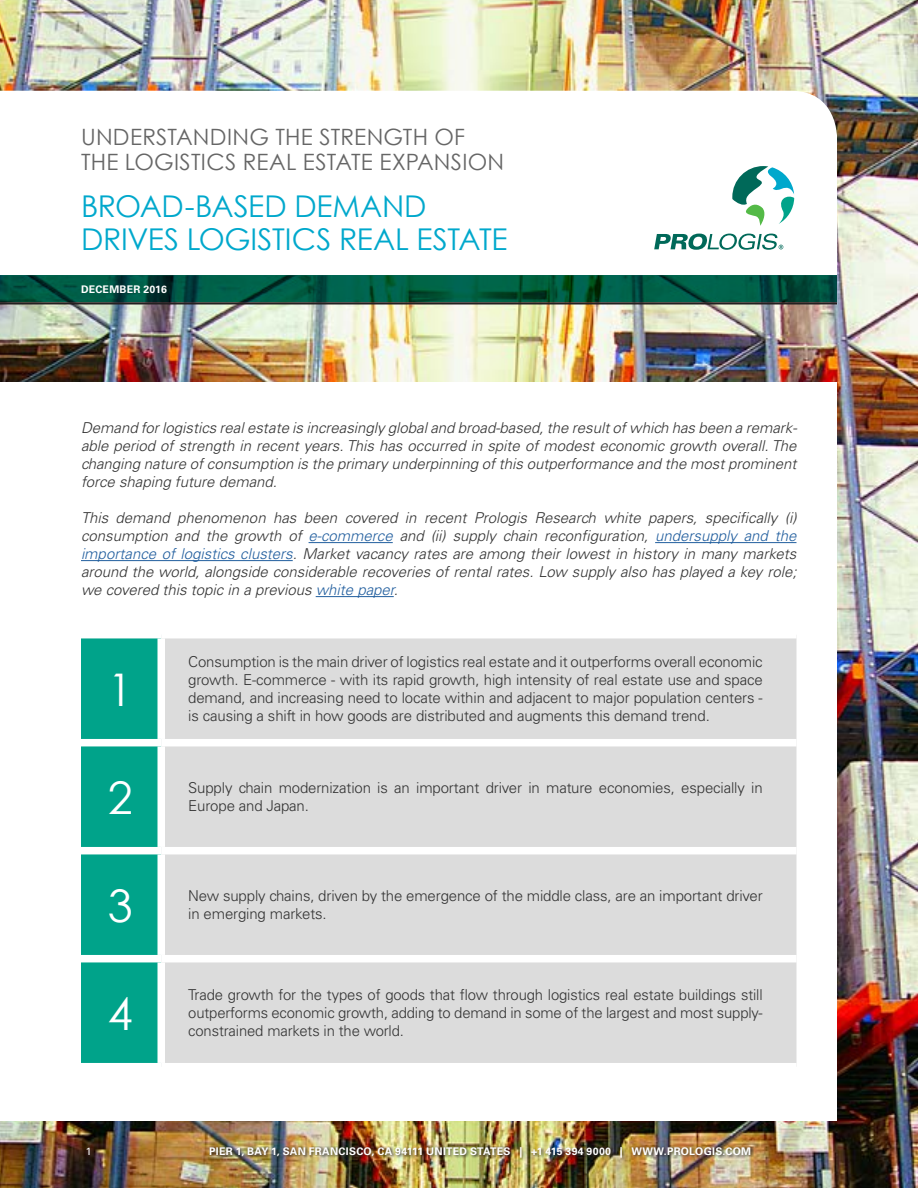
<style>
.page{position:relative;width:918px;height:1188px;background:#fff}
.page>*{position:absolute;margin:0;border:0;box-sizing:border-box;transform-origin:0 0}
.t1{font:45px "Century Gothic";color:#fff}
.t2{font:30px/33px "Century Gothic";letter-spacing:-.01em;color:#00a8cc}
.t3{font:22.5px/25.5px "Century Gothic";letter-spacing:.01em;color:#666}
.t4{font:italic 300 15px/18px "Univers LT Std";color:#333;text-align:justify}
.t5{font:300 15px/18px "Univers LT Std";letter-spacing:-.01em;color:#333;text-align:justify}
.t6{font:700 10.5px "Univers LT Std";letter-spacing:.02em;color:#fff}
.t7{font:10.5px "Univers LT Std";color:#fff}
.s1{color:#215e9e}
</style>
<div class="page">
<img style="left:0;top:0;width:918px;height:1188px">
<svg style="left:0;top:91px;width:837px;height:184px"></svg>
<div style="left:0;top:382px;width:837px;height:738px;background:#fff"></div>
<hr style="left:0;top:302px;width:837px;height:2px;background:#231f20">
<svg style="left:732px;top:166px;width:62px;height:60px"></svg>
<svg style="left:654px;top:234px;width:129px;height:16px"></svg>
<hr style="left:309px;top:542px;width:84px;height:1px;background:#215e9e">
<hr style="left:655px;top:542px;width:141px;height:1px;background:#215e9e">
<hr style="left:81px;top:560px;width:212px;height:1px;background:#215e9e">
<hr style="left:316px;top:596px;width:78px;height:1px;background:#215e9e">
<div style="left:81px;top:638px;width:77px;height:425px;background:#00a38a"></div>
<div style="left:165px;top:638px;width:631px;height:425px;background:#dcdcdc"></div>
<div style="left:81px;top:739px;width:80px;height:7px;background:#fff"></div>
<div style="left:161px;top:739px;width:635px;height:7px;background:#fff"></div>
<div style="left:81px;top:847px;width:80px;height:7px;background:#fff"></div>
<div style="left:161px;top:847px;width:635px;height:7px;background:#fff"></div>
<div style="left:81px;top:955px;width:80px;height:7px;background:#fff"></div>
<div style="left:161px;top:955px;width:635px;height:7px;background:#fff"></div>
<svg style="left:0;top:275px;width:837px;height:27px;background:#005641"></svg>
<div style="left:209px;top:1146px;width:545px;height:15px;background:#231f20;opacity:.75"></div>
<h3 class="t3" style="left:81px;top:124px;width:425px">UNDERSTANDING THE STRENGTH OF<br>THE LOGISTICS REAL ESTATE EXPANSION</h3>
<h2 class="t2" style="left:81px;top:189px;width:428px">BROAD-BASED DEMAND<br>DRIVES LOGISTICS REAL ESTATE</h2>
<p class="t6" style="left:81px;top:283px;width:87px">DECEMBER 2016</p>
<p class="t4" style="left:81px;top:419px;width:718px">Demand for logistics real estate is increasingly global and broad-based, the result of which has been a remark&shy;able period of strength in recent years. This has occurred in spite of modest economic growth overall. The changing nature of consumption is the primary underpinning of this outperformance and the most prominent force shaping future demand.</p>
<p class="t4" style="left:81px;top:509px;width:717px">This demand phenomenon has been covered in recent Prologis Research white papers, specifically (i) consumption and the growth of <span class="s1">e-commerce</span> and (ii) supply chain reconfiguration, <span class="s1">undersupply and the importance of logistics clusters</span>. Market vacancy rates are among their lowest in history in many markets around the world, alongside considerable recoveries of rental rates. Low supply also has played a key role; we covered this topic in a previous <span class="s1">white paper</span>.</p>
<h1 class="t1" style="left:108px;top:662px;width:26px">1</h1>
<p class="t5" style="left:188px;top:653px;width:576px">Consumption is the main driver of logistics real estate and it outperforms overall economic growth. E-commerce - with its rapid growth, high intensity of real estate use and space demand, and increasing need to locate within and adjacent to major population centers - is causing a shift in how goods are distributed and augments this demand trend.</p>
<h1 class="t1" style="left:108px;top:770px;width:26px">2</h1>
<p class="t5" style="left:188px;top:779px;width:576px">Supply chain modernization is an important driver in mature economies, especially in<br>Europe and Japan.</p>
<h1 class="t1" style="left:108px;top:878px;width:26px">3</h1>
<p class="t5" style="left:188px;top:887px;width:576px">New supply chains, driven by the emergence of the middle class, are an important driver in emerging markets.</p>
<h1 class="t1" style="left:108px;top:986px;width:26px">4</h1>
<p class="t5" style="left:188px;top:986px;width:576px">Trade growth for the types of goods that flow through logistics real estate buildings still outperforms economic growth, adding to demand in some of the largest and most supply&shy;constrained markets in the world.</p>
<p class="t7" style="left:86px;top:1145px;width:7px">1</p>
<p class="t6" style="left:209px;top:1145px;width:543px">PIER 1, BAY 1, SAN FRANCISCO, CA 94111 UNITED STATES | +1 415 394 9000 | WWW.PROLOGIS.COM</p>
</div>
